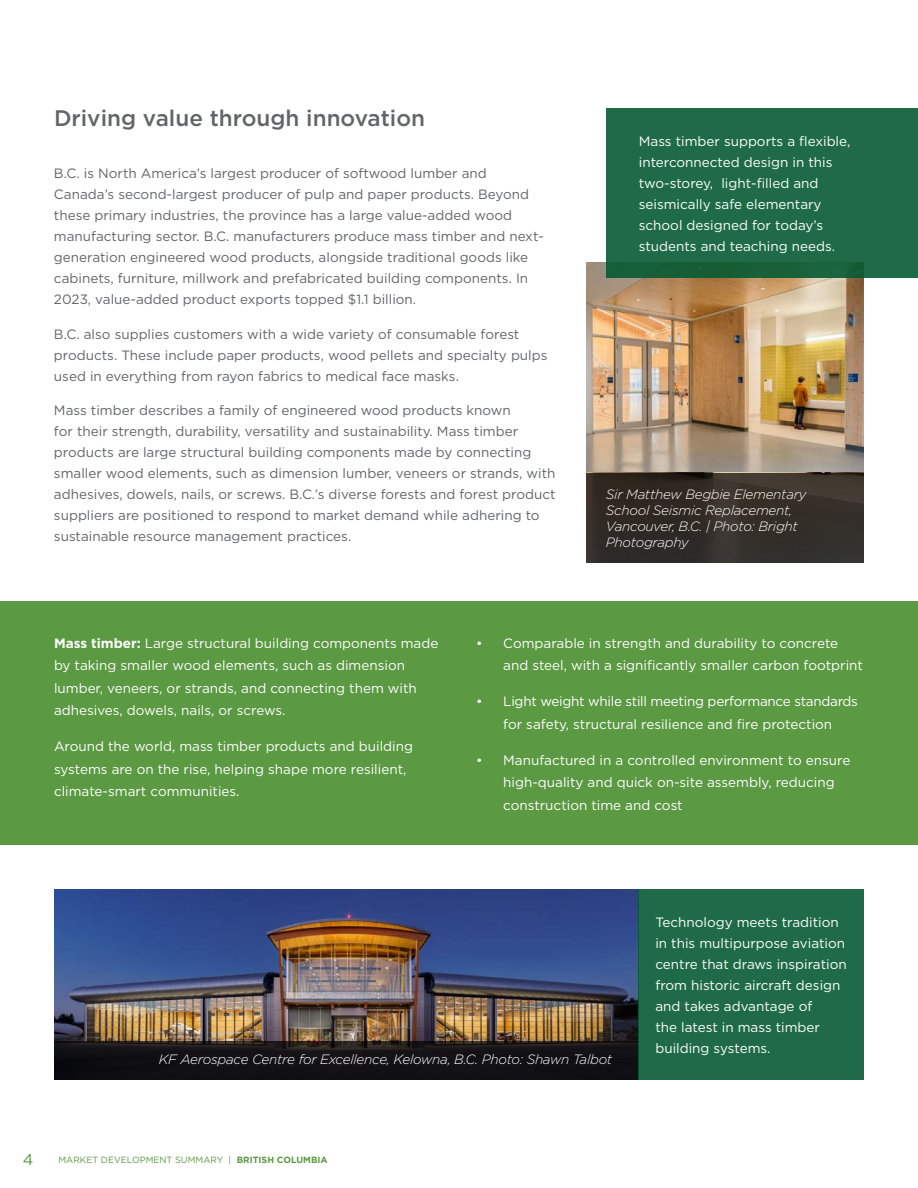
<style>
.page{position:relative;width:918px;height:1188px;background:#fff}
.page>*{position:absolute;margin:0;border:0;box-sizing:border-box;transform-origin:0 0}
.t1{font:500 22.5px "Gotham";color:#636466}
.t2{font:15.75px "Gotham";color:#5b9943}
.t3{font:13.5px/21px "Gotham";color:#636466}
.t4{font:13.5px/21px "Gotham";color:#fff}
.t5{font:italic 300 13.5px/16.2px "Gotham";letter-spacing:-.02em;color:#fff}
.t6{font:13.5px/22.5px "Gotham";letter-spacing:-.02em;color:#fff;text-align:center}
.t7{font:9px "Gotham";color:#5b9943}
.s1{font-weight:700}
</style>
<div class="page">
<div style="left:0;top:602px;width:918px;height:243px;background:#5b9943"></div>
<img style="left:54px;top:889px;width:585px;height:152px">
<img style="left:586px;top:262px;width:278px;height:211px">
<svg style="left:54px;top:1041px;width:585px;height:39px;background:#141215"></svg>
<div style="left:606px;top:108px;width:312px;height:170px;background:#1f6b47"></div>
<div style="left:639px;top:889px;width:225px;height:191px;background:#1f6b47"></div>
<svg style="left:586px;top:473px;width:278px;height:89px;background:#332d27"></svg>
<h1 class="t1" style="left:54px;top:103px;width:373px">Driving value through innovation</h1>
<p class="t3" style="left:54px;top:163px;width:492px">B.C. is North America’s largest producer of softwood lumber and Canada’s second-largest producer of pulp and paper products. Beyond these primary industries, the province has a large value-added wood manufacturing sector. B.C. manufacturers produce mass timber and next&shy;generation engineered wood products, alongside traditional goods like cabinets, furniture, millwork and prefabricated building components. In 2023, value-added product exports topped $1.1 billion.</p>
<p class="t3" style="left:54px;top:323px;width:495px">B.C. also supplies customers with a wide variety of consumable forest products. These include paper products, wood pellets and specialty pulps used in everything from rayon fabrics to medical face masks.</p>
<p class="t3" style="left:54px;top:400px;width:503px">Mass timber describes a family of engineered wood products known<br>for their strength, durability, versatility and sustainability. Mass timber products are large structural building components made by connecting smaller wood elements, such as dimension lumber, veneers or strands, with adhesives, dowels, nails, or screws. B.C.’s diverse forests and forest product suppliers are positioned to respond to market demand while adhering to sustainable resource management practices.</p>
<p class="t4" style="left:639px;top:130px;width:213px">Mass timber supports a flexible, interconnected design in this two-storey, light-filled and seismically safe elementary school designed for today’s students and teaching needs.</p>
<p class="t5" style="left:606px;top:485px;width:202px">Sir Matthew Begbie Elementary<br>School Seismic Replacement,<br>Vancouver, B.C. | Photo: Bright<br>Photography</p>
<p class="t4" style="left:54px;top:631px;width:386px;line-height:22.5px"><span class="s1">Mass timber:</span> Large structural building components made by taking smaller wood elements, such as dimension lumber, veneers, or strands, and connecting them with adhesives, dowels, nails, or screws.</p>
<p class="t4" style="left:54px;top:735px;width:361px;line-height:22.5px">Around the world, mass timber products and building systems are on the rise, helping shape more resilient, climate-smart communities.</p>
<p class="t4" style="left:503px;top:631px;width:361px;line-height:22.5px;text-indent:-27px">• Comparable in strength and durability to concrete and steel, with a significantly smaller carbon footprint</p>
<p class="t6" style="left:476px;top:690px;width:383px">• Light weight while still meeting performance standards for safety, structural resilience and fire protection</p>
<p class="t4" style="left:503px;top:748px;width:349px;line-height:22.5px;text-indent:-27px">• Manufactured in a controlled environment to ensure high-quality and quick on-site assembly, reducing construction time and cost</p>
<p class="t5" style="left:159px;top:1051px;width:455px">KF Aerospace Centre for Excellence, Kelowna, B.C. Photo: Shawn Talbot</p>
<p class="t2" style="left:23px;top:1150px;width:12px">4</p>
<p class="t7" style="left:58px;top:1154px;width:271px">MARKET DEVELOPMENT SUMMARY | <span class="s1">BRITISH COLUMBIA</span></p>
<p class="t4" style="left:655px;top:911px;width:193px">Technology meets tradition in this multipurpose aviation centre that draws inspiration from historic aircraft design and takes advantage of<br>the latest in mass timber building systems.</p>
</div>
